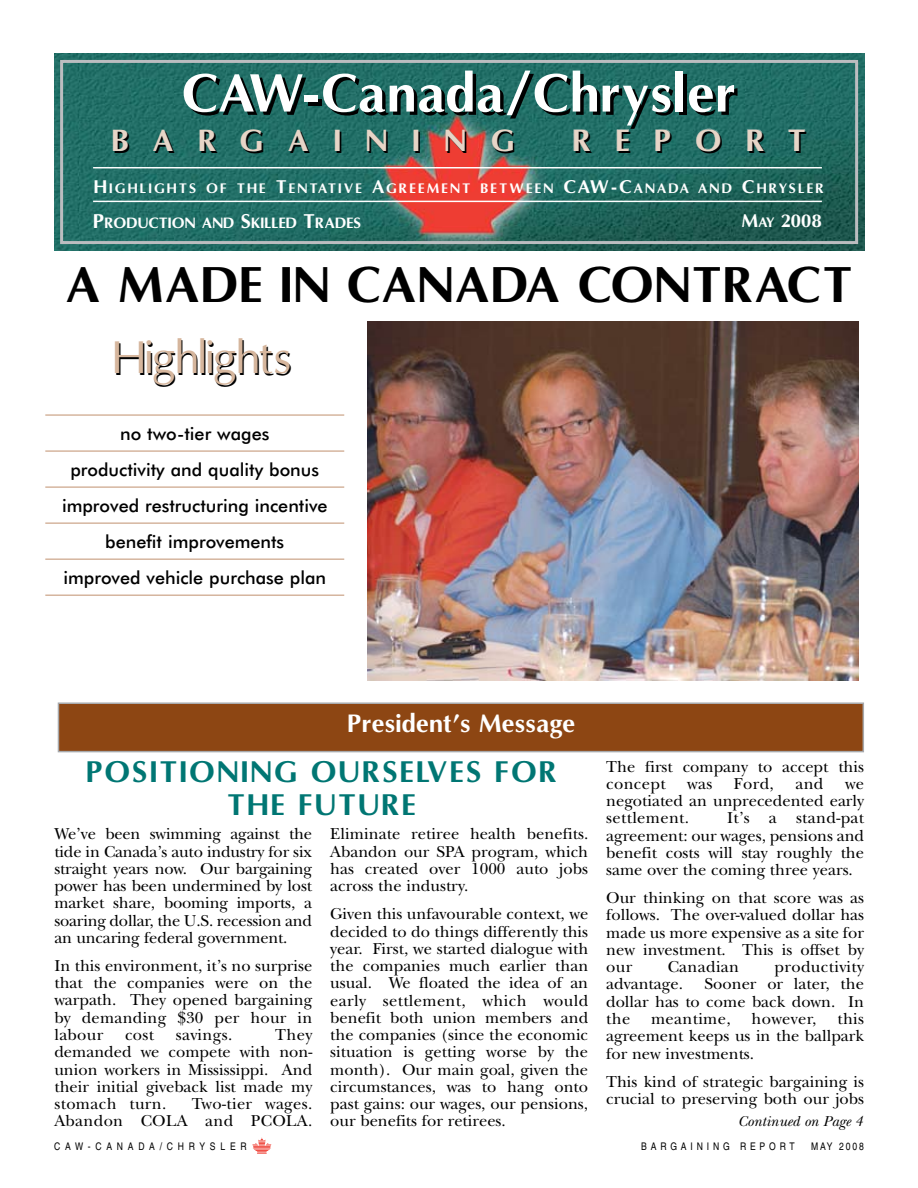
<style>
.page{position:relative;width:918px;height:1188px;background:#fff}
.page>*{position:absolute;margin:0;border:0;box-sizing:border-box;transform-origin:0 0}
.t1{font:700 51.3px "Omni";color:#fff}
.t2{font:700 48px "Omni";letter-spacing:.01em;color:#000}
.t3{font:43.5px "Omni";color:#000}
.t4{font:700 29.25px "Omni";letter-spacing:.825em;color:#e7d5c7}
.t5{font:700 28.5px/33px "Omni";letter-spacing:.07em;color:#007673;text-align:center}
.t6{font:700 24px "Omni";color:#fff}
.t7{font:500 18px/36px "Futura BT";color:#000;text-align:center}
.t8{font:700 17.55px "Omni";color:#fff}
.t9{font:16.5px/17.2px "New Baskerville";color:#000;text-align:justify}
.t10{font:16.5px/17.2px "New Baskerville";letter-spacing:.02em;color:#000;text-align:right}
.t11{font:italic 15px "New Baskerville";color:#000}
.t12{font:700 14.25px "Omni";color:#fff}
.t13{font:700 13.2px "Omni";letter-spacing:.155em;color:#fff}
.t14{font:10.5px "Helvetica";letter-spacing:.445em;color:#000;scale:.82 1}
.t15{font:10.5px "Helvetica";letter-spacing:.555em;color:#000;scale:.82 1}
.s1{font-size:17.55px}
.s2{font-size:19.05px}
.s3{font-size:13.2px}
</style>
<div class="page">
<img style="left:45px;top:53px;width:820px;height:1101px">
<h1 class="t1" style="left:181px;top:60px;width:557px">CAW-Canada/Chrysler</h1>
<h3 class="t4" style="left:112px;top:121px;width:404px">BARGAINING</h3>
<h3 class="t4" style="left:572px;top:121px;width:235px">REPORT</h3>
<p class="t13" style="left:94px;top:180px;width:732px"><span class="s1">H</span>IGHLIGHTS OF THE <span class="s1">T</span>ENTATIVE <span class="s1">A</span>GREEMENT BETWEEN <span class="s1">CAW-C</span>ANADA AND <span class="s1">C</span>HRYSLER</p>
<p class="t12" style="left:93px;top:214px;width:270px"><span class="s2">P</span>RODUCTION AND <span class="s2">S</span>KILLED <span class="s2">T</span>RADES</p>
<p class="t8" style="left:741px;top:210px;width:82px">M<span class="s3">AY</span> 2008</p>
<h2 class="t2" style="left:65px;top:254px;width:789px">A MADE IN CANADA CONTRACT</h2>
<h3 class="t3" style="left:114px;top:332px;width:180px">Highlights</h3>
<p class="t7" style="left:62px;top:415px;width:267px">no two-tier wages<br>productivity and quality bonus improved restructuring incentive benefit improvements<br>improved vehicle purchase plan</p>
<h3 class="t6" style="left:348px;top:708px;width:229px">President’s Message</h3>
<h3 class="t5" style="left:86px;top:755px;width:473px">POSITIONING OURSELVES FOR<br>THE FUTURE</h3>
<p class="t9" style="left:54px;top:826px;width:259px">We’ve been swimming against the tide in Canada’s auto industry for six straight years now. Our bargaining power has been undermined by lost market share, booming imports, a soaring dollar, the U.S. recession and an uncaring federal government.</p>
<p class="t9" style="left:54px;top:957px;width:259px">In this environment, it’s no surprise that the companies were on the warpath. They opened bargaining by demanding $30 per hour in labour</p>
<p class="t9" style="left:54px;top:1026px;width:259px;text-indent:221px">They demanded we compete with non&shy;union workers in Mississippi. And their initial giveback list made my stomach turn.</p>
<p class="t9" style="left:125px;top:1026px;width:31px">cost</p>
<p class="t10" style="left:176px;top:1026px;width:58px">savings.</p>
<p class="t10" style="left:54px;top:1095px;width:259px">Two-tier wages.<br>Abandon COLA and PCOLA.</p>
<p class="t9" style="left:330px;top:826px;width:260px">Eliminate retiree health benefits.<br>Abandon our SPA program, which has created over 1000 auto jobs across the industry.</p>
<p class="t9" style="left:330px;top:905px;width:259px">Given this unfavourable context, we decided to do things differently this year. First, we started dialogue with the companies much earlier than usual. We floated the idea of an early settlement, which would benefit both union members and the companies (since the economic situation is getting worse by the month). Our main goal, given the circumstances, was to hang onto past gains: our wages, our pensions, our benefits for retirees.</p>
<p class="t9" style="left:606px;top:758px;width:259px">The first company to accept this concept</p>
<p class="t9" style="left:687px;top:775px;width:27px">was</p>
<p class="t9" style="left:734px;top:775px;width:41px">Ford,</p>
<p class="t9" style="left:795px;top:775px;width:30px">and</p>
<p class="t9" style="left:606px;top:775px;width:259px;text-indent:239px">we negotiated an unprecedented early settlement.</p>
<p class="t9" style="left:606px;top:810px;width:259px;text-indent:121px">It’s a stand-pat agreement: our wages, pensions and benefit costs will stay roughly the same over the coming three years.</p>
<p class="t9" style="left:606px;top:889px;width:259px">Our thinking on that score was as follows. The over-valued dollar has made us more expensive as a site for new investment. This is offset by our</p>
<p class="t10" style="left:668px;top:958px;width:73px">Canadian</p>
<p class="t10" style="left:775px;top:958px;width:91px">productivity</p>
<p class="t9" style="left:606px;top:976px;width:78px">advantage.</p>
<p class="t9" style="left:606px;top:976px;width:259px;text-indent:98px">Sooner or later, the dollar has to come back down. In the</p>
<p class="t9" style="left:606px;top:1010px;width:259px;text-indent:231px">this agreement keeps us in the ballpark for new investments.</p>
<p class="t9" style="left:606px;top:1073px;width:259px">This kind of strategic bargaining is crucial to preserving both our jobs</p>
<p class="t10" style="left:651px;top:1010px;width:81px">meantime,</p>
<p class="t10" style="left:752px;top:1010px;width:67px">however,</p>
<p class="t11" style="left:738px;top:1112px;width:126px">Continued on Page 4</p>
<p class="t15" style="left:54px;top:1140px;width:237px">CAW-CANADA/CHRYSLER</p>
<p class="t14" style="left:641px;top:1140px;width:189px">BARGAINING REPORT</p>
<p class="t14" style="left:811px;top:1140px;width:66px">MAY 2008</p>
</div>
